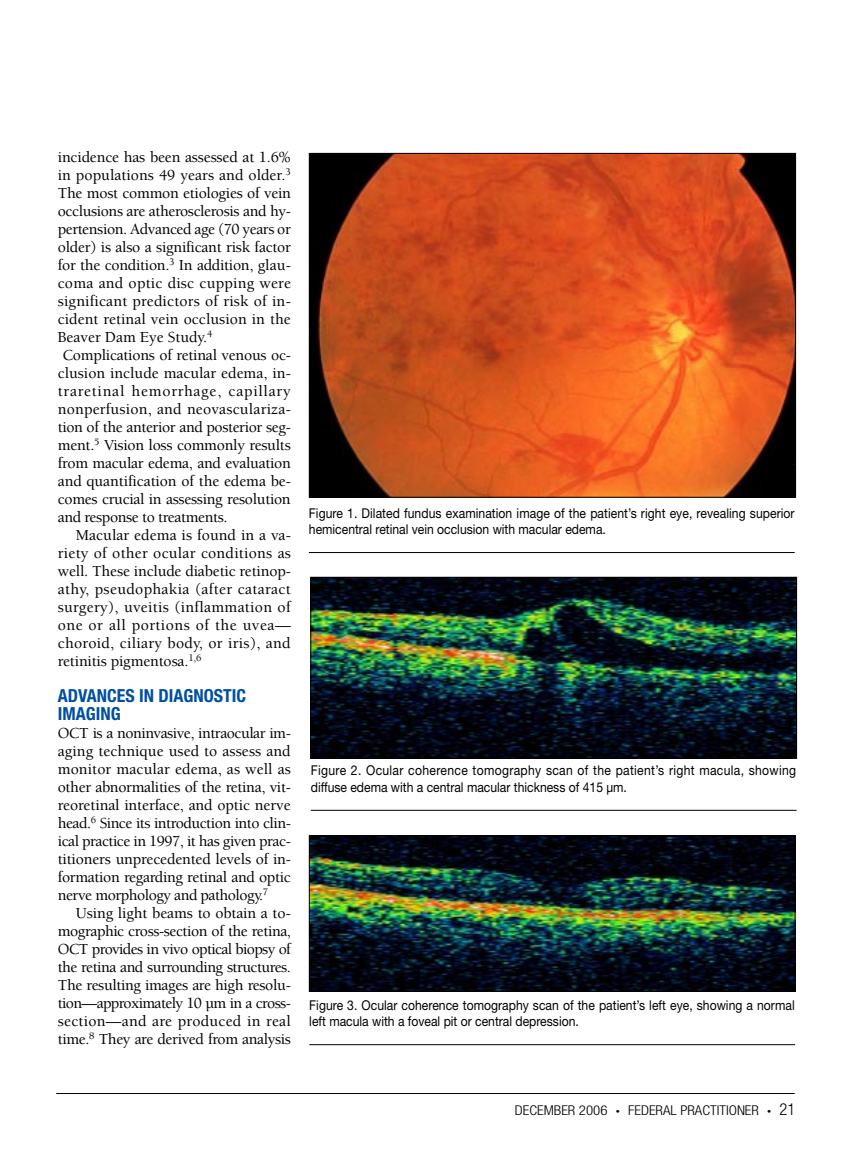
<style>
.page{position:relative;width:851px;height:1161px;background:#fff}
.page>*{position:absolute;margin:0;border:0;box-sizing:border-box;transform-origin:0 0}
.t1{font:700 condensed 18px/18px "Helvetica Neue";color:#004fa3}
.t2{font:500 15.75px/18px "Berkeley";letter-spacing:-.015em;color:#000;text-align:justify}
.t3{font:13.5px/16.5px "Helvetica Neue";color:#000;scale:.9 1}
.t4{font:13.5px/16.5px "Helvetica Neue";letter-spacing:.025em;color:#000;scale:.9 1}
.t5{font:300 condensed 13.5px "Helvetica Neue";color:#000;scale:1.1 1}
.s1{font-size:7.5px}
.s2{font-size:16.5px}
</style>
<div class="page">
<hr style="left:56px;top:1093px;width:738px;height:1px;background:#000">
<img style="left:311px;top:155px;width:483px;height:341px">
<hr style="left:309px;top:552px;width:485px;height:1px;background:#000">
<img style="left:311px;top:838px;width:482px;height:152px">
<div style="left:309px;top:836px;width:486px;height:156px;border:1px solid #000"></div>
<hr style="left:309px;top:1044px;width:486px;height:1px;background:#000">
<img style="left:312px;top:579px;width:483px;height:177px">
<div style="left:310px;top:577px;width:487px;height:181px;border:1px solid #000"></div>
<hr style="left:311px;top:810px;width:485px;height:1px;background:#000">
<p class="t2" style="left:58px;top:148px;width:235px;text-align:left">incidence has been assessed at 1.6% in populations 49 years and older.<sup>3<br></sup>The most common etiologies of vein occlusions are atherosclerosis and hy&shy;pertension. Advanced age (70 years or older) is also a significant risk factor for the condition.<sup>3</sup> In addition, glau&shy;coma and optic disc cupping were significant predictors of risk of in&shy;cident retinal vein occlusion in the Beaver Dam Eye Study.<sup>4<br></sup>Complications of retinal venous oc&shy;clusion include macular edema, in&shy;traretinal hemorrhage, capillary nonperfusion, and neovasculariza&shy;tion of the anterior and posterior seg&shy;ment.<sup>5</sup> Vision loss commonly results from macular edema, and evaluation and quantification of the edema be&shy;comes crucial in assessing resolution and response to treatments.</p>
<p class="t2" style="left:58px;top:526px;width:235px;text-indent:18px">Macular edema is found in a va&shy;riety of other ocular conditions as well. These include diabetic retinop&shy;athy, pseudophakia (after cataract surgery), uveitis (inflammation of one or all portions of the uvea— choroid, ciliary body, or iris), and retinitis pigmentosa.<sup>1,6</sup></p>
<p class="t1" style="left:58px;top:686px;width:174px">ADVANCES IN DIAGNOSTIC<br>IMAGING</p>
<p class="t2" style="left:58px;top:724px;width:235px">OCT is a noninvasive, intraocular im&shy;aging technique used to assess and monitor macular edema, as well as other abnormalities of the retina, vit&shy;reoretinal interface, and optic nerve head.<sup>6</sup> Since its introduction into clin&shy;ical practice in 1997, it has given prac&shy;titioners unprecedented levels of in&shy;formation regarding retinal and optic nerve morphology and pathology.<sup>7</sup></p>
<p class="t2" style="left:58px;top:904px;width:235px;text-indent:18px">Using light beams to obtain a to&shy;mographic cross-section of the retina, OCT provides in vivo optical biopsy of the retina and surrounding structures.<br>The resulting images are high resolu&shy;tion—approximately 10 μm in a cross&shy;section—and are produced in real time.<sup>8</sup> They are derived from analysis</p>
<p class="t3" style="left:309px;top:504px;width:541px">Figure 1. Dilated fundus examination image of the patient’s right eye, revealing superior hemicentral retinal vein occlusion with macular edema.</p>
<p class="t4" style="left:311px;top:762px;width:541px">Figure 2. Ocular coherence tomography scan of the patient’s right macula, showing diffuse edema with a central macular thickness of 415 μm.</p>
<p class="t3" style="left:309px;top:997px;width:541px">Figure 3. Ocular coherence tomography scan of the patient’s left eye, showing a normal left macula with a foveal pit or central depression.</p>
<p class="t5" style="left:515px;top:1103px;width:256px">DECEMBER 2006 <span class="s1">•</span> FEDERAL PRACTITIONER <span class="s1">•</span> <span class="s2">21</span></p>
</div>
